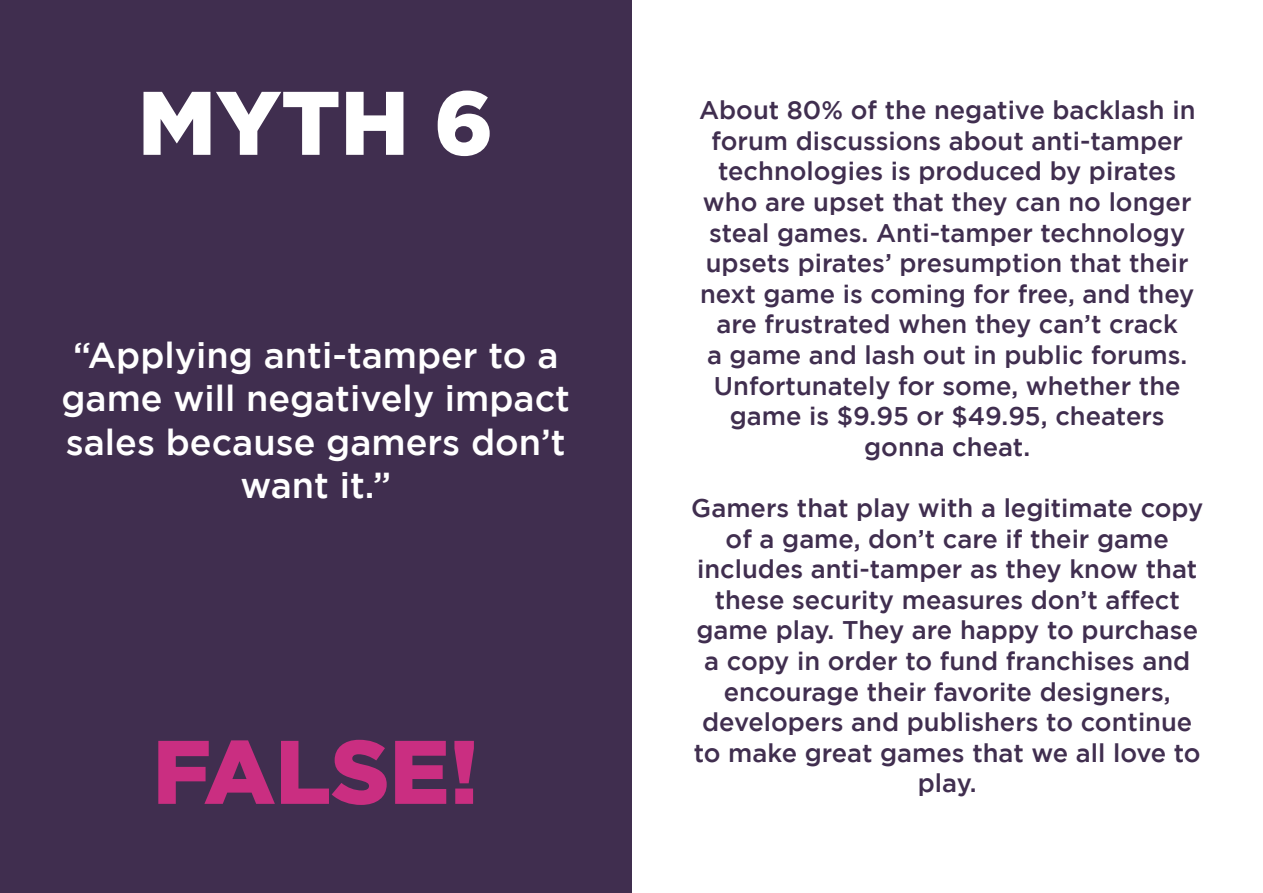
<style>
.page{position:relative;width:1263px;height:893px;background:#fff}
.page>*{position:absolute;margin:0;border:0;box-sizing:border-box;transform-origin:0 0}
.t1{font:900 90px "Gotham";color:#ca2e81}
.t2{font:900 90px "Gotham";color:#fff}
.t3{font:500 36px/43.2px "Gotham";color:#fff;text-align:center}
.t4{font:500 25.5px/30.6px "Gotham";color:#402e4f;text-align:center}
</style>
<div class="page">
<div style="left:0;top:0;width:631px;height:893px;background:#402e4f"></div>
<p class="t2" style="left:138px;top:71px;width:357px">MYTH 6</p>
<p class="t3" style="left:61px;top:333px;width:510px">“Applying anti-tamper to a game will negatively impact sales because gamers don’t want it.”</p>
<h1 class="t1" style="left:153px;top:720px;width:327px">FALSE!</h1>
<p class="t4" style="left:699px;top:94px;width:498px">About 80% of the negative backlash in forum discussions about anti-tamper technologies is produced by pirates who are upset that they can no longer steal games. Anti-tamper technology upsets pirates’ presumption that their next game is coming for free, and they are frustrated when they can’t crack<br>a game and lash out in public forums.<br>Unfortunately for some, whether the game is $9.95 or $49.95, cheaters</p>
<p class="t4" style="left:864px;top:431px;width:168px">gonna cheat.</p>
<p class="t4" style="left:691px;top:492px;width:514px">Gamers that play with a legitimate copy of a game, don’t care if their game includes anti-tamper as they know that these security measures don’t affect game play. They are happy to purchase a copy in order to fund franchises and encourage their favorite designers, developers and publishers to continue to make great games that we all love to play.</p>
</div>
